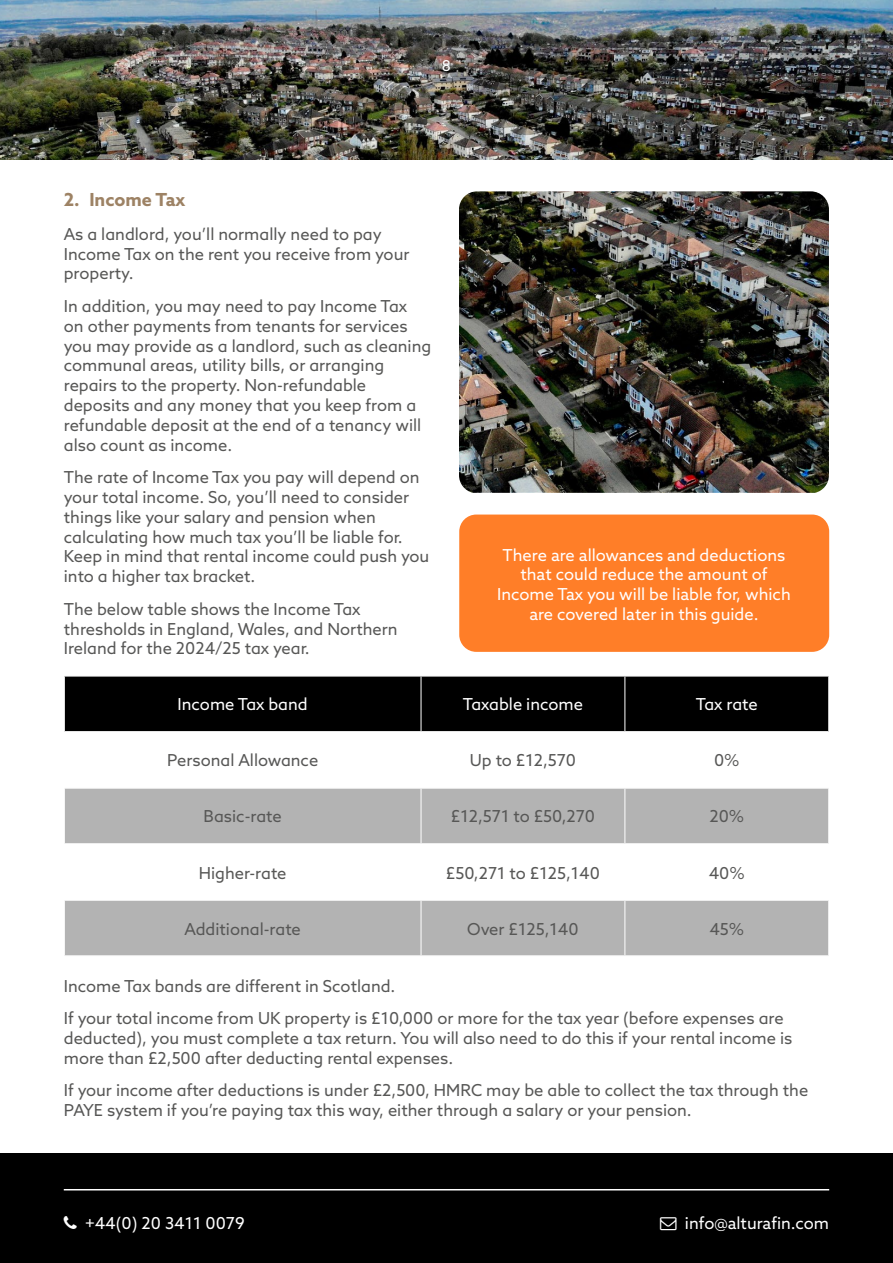
<style>
.page{position:relative;width:893px;height:1263px;background:#fff}
.page>*{position:absolute;margin:0;border:0;box-sizing:border-box;transform-origin:0 0}
.t1{font:700 18px "Azo Sans";color:#9d8264}
.t2{font:16.5px/19.8px "Azo Sans";color:#575756}
.t3{font:16.5px/19.8px "Azo Sans";color:#fff;text-align:center}
.t4{font:15px "Azo Sans";color:#fff}
</style>
<div class="page">
<img style="left:0;top:0;width:893px;height:159px">
<img style="left:459px;top:191px;width:370px;height:302px">
<div style="left:65px;top:677px;width:763px;height:54px;background:#000"></div>
<svg style="left:65px;top:789px;width:763px;height:166px;fill:#b3b3b3"></svg>
<hr style="left:65px;top:843px;width:356px;height:2px;background:#fff">
<hr style="left:421px;top:843px;width:204px;height:2px;background:#fff">
<hr style="left:625px;top:843px;width:203px;height:2px;background:#fff">
<hr style="left:65px;top:899px;width:356px;height:2px;background:#fff">
<hr style="left:421px;top:899px;width:204px;height:2px;background:#fff">
<hr style="left:625px;top:899px;width:203px;height:2px;background:#fff">
<hr style="left:421px;top:677px;width:1px;height:54px;background:#fff">
<hr style="left:624px;top:677px;width:1px;height:54px;background:#fff">
<hr style="left:421px;top:789px;width:1px;height:54px;background:#fff">
<hr style="left:624px;top:789px;width:1px;height:54px;background:#fff">
<hr style="left:421px;top:845px;width:1px;height:54px;background:#fff">
<hr style="left:624px;top:845px;width:1px;height:54px;background:#fff">
<hr style="left:421px;top:901px;width:1px;height:54px;background:#fff">
<hr style="left:624px;top:901px;width:1px;height:54px;background:#fff">
<div style="left:459px;top:514px;width:370px;height:138px;background:#ff7e28;border-radius:17px"></div>
<div style="left:0;top:1153px;width:893px;height:110px;background:#000"></div>
<hr style="left:64px;top:1189px;width:765px;height:1px;background:#fff">
<p class="t4" style="left:442px;top:56px;width:11px">8</p>
<p class="t1" style="left:64px;top:187px;width:123px">2. Income Tax</p>
<p class="t2" style="left:64px;top:224px;width:347px">As a landlord, you’ll normally need to pay<br>Income Tax on the rent you receive from your property.</p>
<p class="t2" style="left:64px;top:296px;width:369px">In addition, you may need to pay Income Tax<br>on other payments from tenants for services you may provide as a landlord, such as cleaning communal areas, utility bills, or arranging repairs to the property. Non-refundable deposits and any money that you keep from a refundable deposit at the end of a tenancy will also count as income.</p>
<p class="t2" style="left:64px;top:467px;width:367px">The rate of Income Tax you pay will depend on your total income. So, you’ll need to consider things like your salary and pension when calculating how much tax you’ll be liable for.<br>Keep in mind that rental income could push you into a higher tax bracket.</p>
<p class="t2" style="left:64px;top:599px;width:335px">The below table shows the Income Tax thresholds in England, Wales, and Northern<br>Ireland for the 2024/25 tax year.</p>
<p class="t3" style="left:178px;top:694px;width:132px">Income Tax band</p>
<p class="t3" style="left:463px;top:694px;width:122px">Taxable income</p>
<p class="t3" style="left:696px;top:694px;width:63px">Tax rate</p>
<p class="t3" style="left:497px;top:544px;width:295px">There are allowances and deductions that could reduce the amount of Income Tax you will be liable for, which are covered later in this guide.</p>
<p class="t2" style="left:167px;top:750px;width:153px">Personal Allowance</p>
<p class="t2" style="left:470px;top:750px;width:108px">Up to £12,570</p>
<p class="t2" style="left:714px;top:750px;width:27px">0%</p>
<p class="t2" style="left:204px;top:806px;width:80px">Basic-rate</p>
<p class="t2" style="left:451px;top:806px;width:146px">£12,571 to £50,270</p>
<p class="t2" style="left:709px;top:806px;width:36px">20%</p>
<p class="t2" style="left:199px;top:862px;width:89px">Higher-rate</p>
<p class="t2" style="left:446px;top:862px;width:156px">£50,271 to £125,140</p>
<p class="t2" style="left:709px;top:862px;width:38px">40%</p>
<p class="t2" style="left:184px;top:918px;width:118px">Additional-rate</p>
<p class="t2" style="left:467px;top:918px;width:113px">Over £125,140</p>
<p class="t2" style="left:709px;top:918px;width:36px">45%</p>
<p class="t2" style="left:64px;top:969px;width:721px;line-height:32.5px">Income Tax bands are different in Scotland.<br>If your total income from UK property is £10,000 or more for the tax year (before expenses are</p>
<p class="t2" style="left:64px;top:1028px;width:730px">deducted), you must complete a tax return. You will also need to do this if your rental income is more than £2,500 after deducting rental expenses.</p>
<p class="t2" style="left:64px;top:1080px;width:746px">If your income after deductions is under £2,500, HMRC may be able to collect the tax through the<br>PAYE system if you’re paying tax this way, either through a salary or your pension.</p>
<p class="t3" style="left:85px;top:1213px;width:161px">+44(0) 20 3411 0079</p>
<p class="t3" style="left:685px;top:1213px;width:146px">info@alturafin.com</p>
</div>
